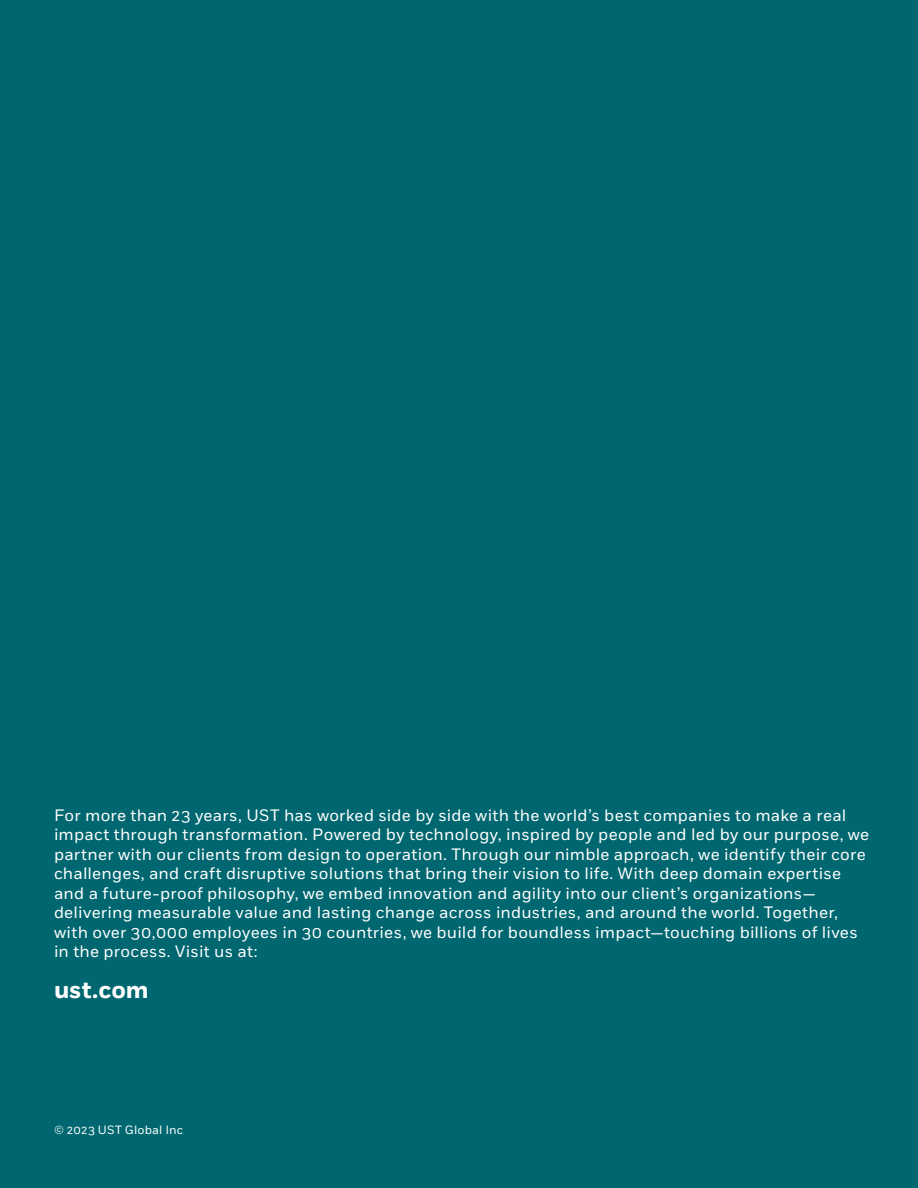
<style>
.page{position:relative;width:918px;height:1188px;background:#006770}
.page>*{position:absolute;margin:0;border:0;box-sizing:border-box;transform-origin:0 0}
.Website_Fort_Bold_16{font:700 24px "Fort";color:#fff}
.Body_copy_Fort_book{font:16.5px/19.5px "Fort";letter-spacing:.015em;color:#fff}
.Copyright_copy_Fort{font:12px "Fort";letter-spacing:.02em;color:#fff}
</style>
<div class="page">
<p class="Body_copy_Fort_book" style="left:54px;top:805px;width:817px">For more than 23 years, UST has worked side by side with the world’s best companies to make a real impact through transformation. Powered by technology, inspired by people and led by our purpose, we partner with our clients from design to operation. Through our nimble approach, we identify their core challenges, and craft disruptive solutions that bring their vision to life. With deep domain expertise and a future-proof philosophy, we embed innovation and agility into our client’s organizations— delivering measurable value and lasting change across industries, and around the world. Together, with over 30,000 employees in 30 countries, we build for boundless impact—touching billions of lives in the process. Visit us at:</p>
<p class="Website_Fort_Bold_16" style="left:54px;top:974px;width:96px">ust.com</p>
<p class="Copyright_copy_Fort" style="left:54px;top:1123px;width:131px">© 2023 UST Global Inc</p>
</div>
